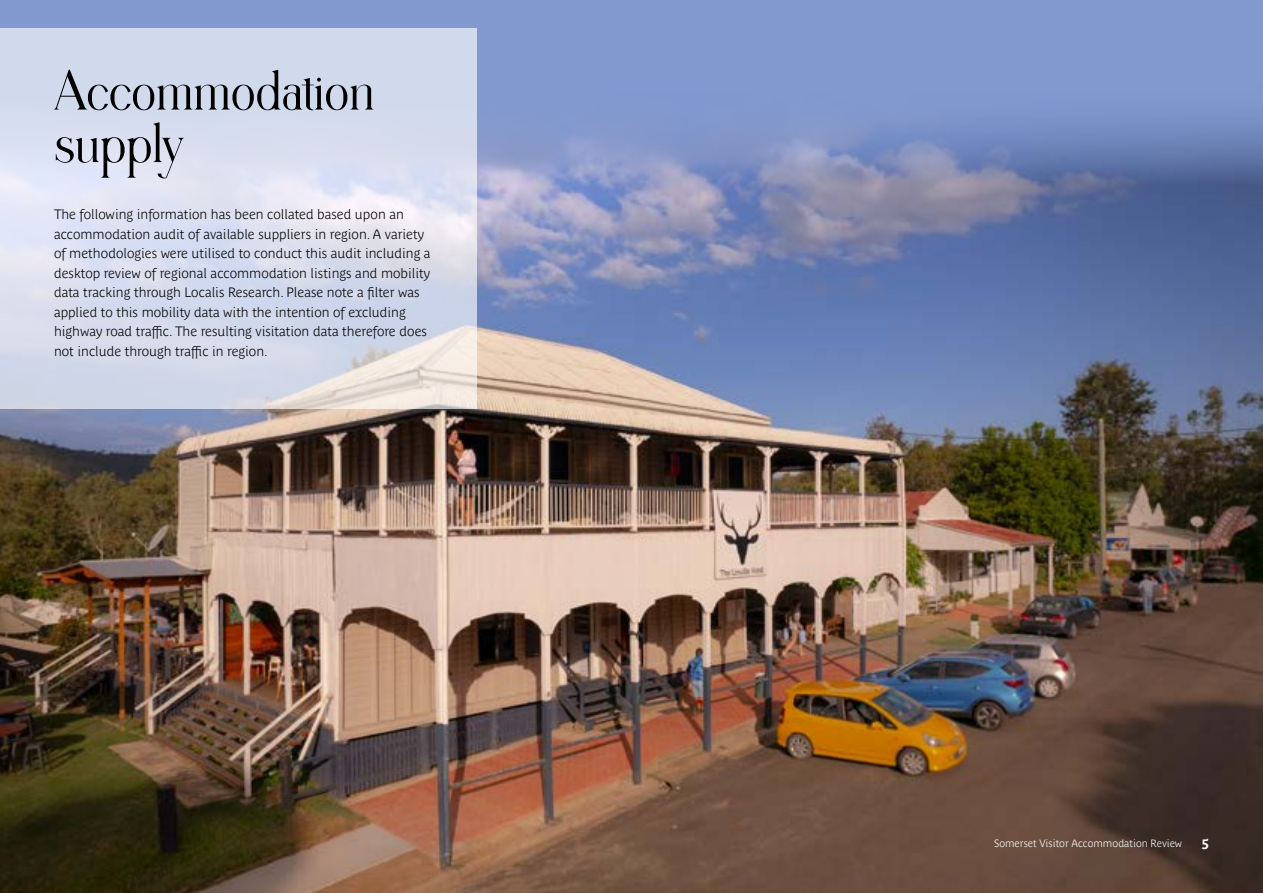
<style>
.page{position:relative;width:1263px;height:893px;background:#8199cf}
.page>*{position:absolute;margin:0;border:0;box-sizing:border-box;transform-origin:0 0}
.t1{font:57px/52.5px "Nathile";letter-spacing:-.005em;color:#000}
.t2{font:700 13.5px/19.5px "Parisine Plus Std Clair";color:#000}
.t3{font:700 13.5px "Parisine Plus Std";color:#fff}
.t4{font:700 10.5px "Parisine Plus Std Clair";color:#fff}
</style>
<div class="page">
<img style="left:0;top:121px;width:1263px;height:772px">
<svg style="left:0;top:29px;width:477px;height:380px;background:#d8dded"></svg>
<h1 class="t1" style="left:54px;top:69px;width:322px">Accommodation supply</h1>
<p class="t2" style="left:54px;top:205px;width:378px">The following information has been collated based upon an accommodation audit of available suppliers in region. A variety of methodologies were utilised to conduct this audit including a desktop review of regional accommodation listings and mobility data tracking through Localis Research. Please note a filter was applied to this mobility data with the intention of excluding highway road traffic. The resulting visitation data therefore does not include through traffic in region.</p>
<p class="t4" style="left:994px;top:838px;width:190px">Somerset Visitor Accommodation Review</p>
<p class="t3" style="left:1201px;top:836px;width:9px">5</p>
</div>
